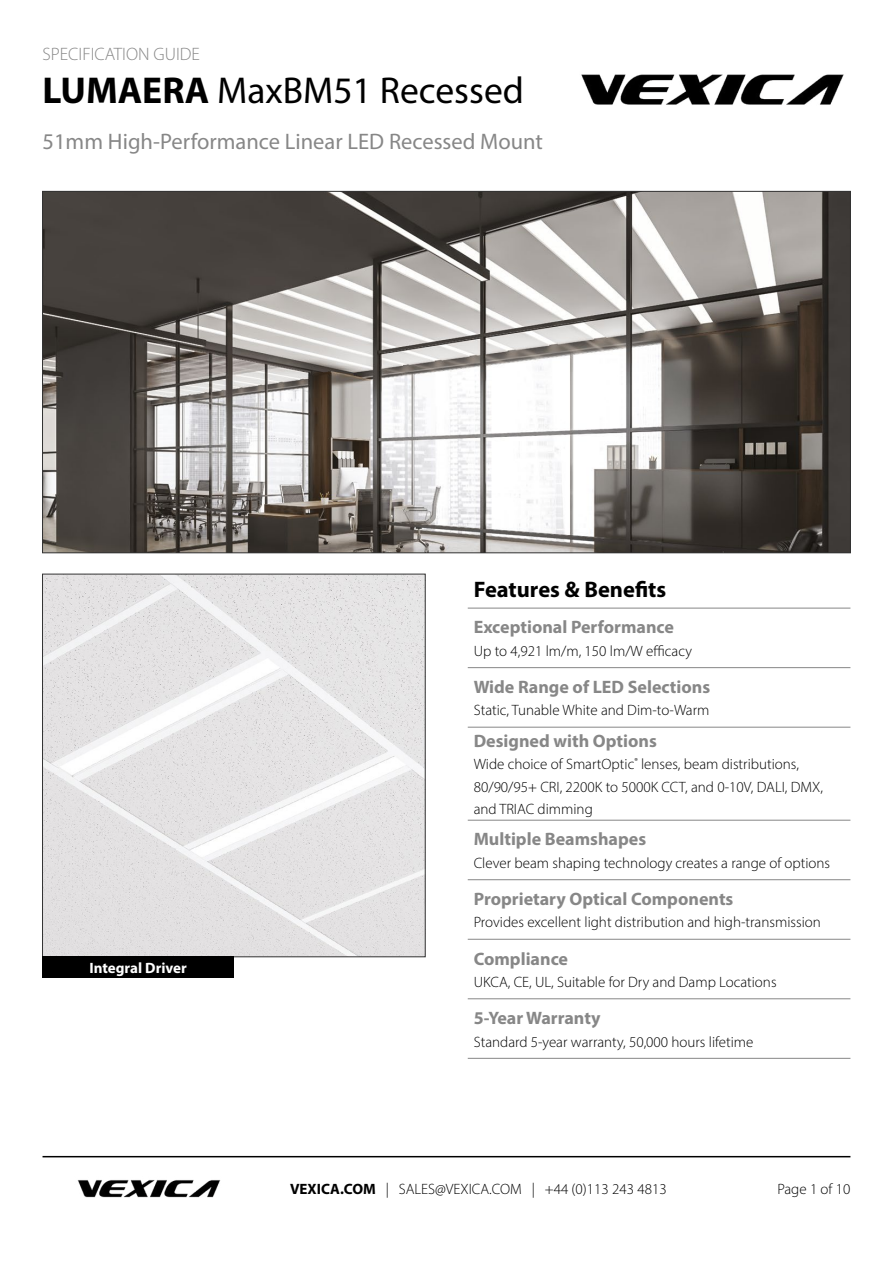
<style>
.page{position:relative;width:893px;height:1263px;background:#fff}
.page>*{position:absolute;margin:0;border:0;box-sizing:border-box;transform-origin:0 0}
.t1{font:37.5px "Myriad Pro";color:#000}
.t2{font:22.5px "Myriad Pro";color:#878787}
.t3{font:700 22.5px "Myriad Pro";color:#000}
.t4{font:700 18px "Myriad Pro";color:#878787}
.t5{font:300 18px "Myriad Pro";color:#878787}
.t6{font:300 15px/22.5px "Myriad Pro";color:#000}
.t7{font:700 15px "Myriad Pro";color:#fff}
.s1{font-weight:700}
</style>
<div class="page">
<hr style="left:43px;top:1156px;width:807px;height:1px;background:#000">
<img style="left:77px;top:1180px;width:144px;height:18px">
<img style="left:581px;top:74px;width:263px;height:31px">
<img style="left:44px;top:193px;width:805px;height:358px">
<img style="left:44px;top:576px;width:380px;height:379px">
<div style="left:42px;top:574px;width:384px;height:383px;border:1px solid #333"></div>
<div style="left:43px;top:957px;width:191px;height:21px;background:#000"></div>
<hr style="left:468px;top:998px;width:382px;height:1px;background:#878787">
<hr style="left:468px;top:939px;width:382px;height:1px;background:#878787">
<hr style="left:468px;top:879px;width:382px;height:1px;background:#878787">
<hr style="left:468px;top:820px;width:382px;height:1px;background:#878787">
<hr style="left:468px;top:727px;width:382px;height:1px;background:#878787">
<hr style="left:468px;top:667px;width:382px;height:1px;background:#878787">
<hr style="left:468px;top:608px;width:382px;height:1px;background:#878787">
<hr style="left:468px;top:1058px;width:382px;height:1px;background:#878787">
<p class="t5" style="left:43px;top:43px;width:159px">SPECIFICATION GUIDE</p>
<h1 class="t1" style="left:43px;top:68px;width:483px"><span class="s1">LUMAERA</span> MaxBM51 Recessed</h1>
<h2 class="t2" style="left:43px;top:127px;width:502px">51mm High-Performance Linear LED Recessed Mount</h2>
<p class="t7" style="left:89px;top:958px;width:99px">Integral Driver</p>
<h2 class="t3" style="left:474px;top:575px;width:194px">Features &amp; Benefits</h2>
<p class="t4" style="left:474px;top:615px;width:202px">Exceptional Performance</p>
<p class="t6" style="left:474px;top:639px;width:220px">Up to 4,921 lm/m, 150 lm/W efficacy</p>
<p class="t4" style="left:474px;top:675px;width:238px">Wide Range of LED Selections</p>
<p class="t6" style="left:474px;top:699px;width:237px">Static, Tunable White and Dim-to-Warm</p>
<p class="t4" style="left:474px;top:729px;width:185px">Designed with Options</p>
<p class="t6" style="left:474px;top:753px;width:351px">Wide choice of SmartOptic<sup>®</sup> lenses, beam distributions,<br>80/90/95+ CRI, 2200K to 5000K CCT, and 0-10V, DALI, DMX, and TRIAC dimming</p>
<p class="t4" style="left:474px;top:828px;width:174px">Multiple Beamshapes</p>
<p class="t6" style="left:474px;top:851px;width:358px">Clever beam shaping technology creates a range of options</p>
<p class="t4" style="left:474px;top:887px;width:261px">Proprietary Optical Components</p>
<p class="t6" style="left:474px;top:911px;width:349px">Provides excellent light distribution and high-transmission</p>
<p class="t4" style="left:474px;top:947px;width:96px">Compliance</p>
<p class="t6" style="left:474px;top:971px;width:304px">UKCA, CE, UL, Suitable for Dry and Damp Locations</p>
<p class="t4" style="left:474px;top:1006px;width:128px">5-Year Warranty</p>
<p class="t6" style="left:474px;top:1030px;width:281px">Standard 5-year warranty, 50,000 hours lifetime</p>
<p class="t6" style="left:290px;top:1178px;width:378px"><span class="s1">VEXICA.COM</span> | SALES@VEXICA.COM | +44 (0)113 243 4813</p>
<p class="t6" style="left:777px;top:1178px;width:75px">Page 1 of 10</p>
</div>
